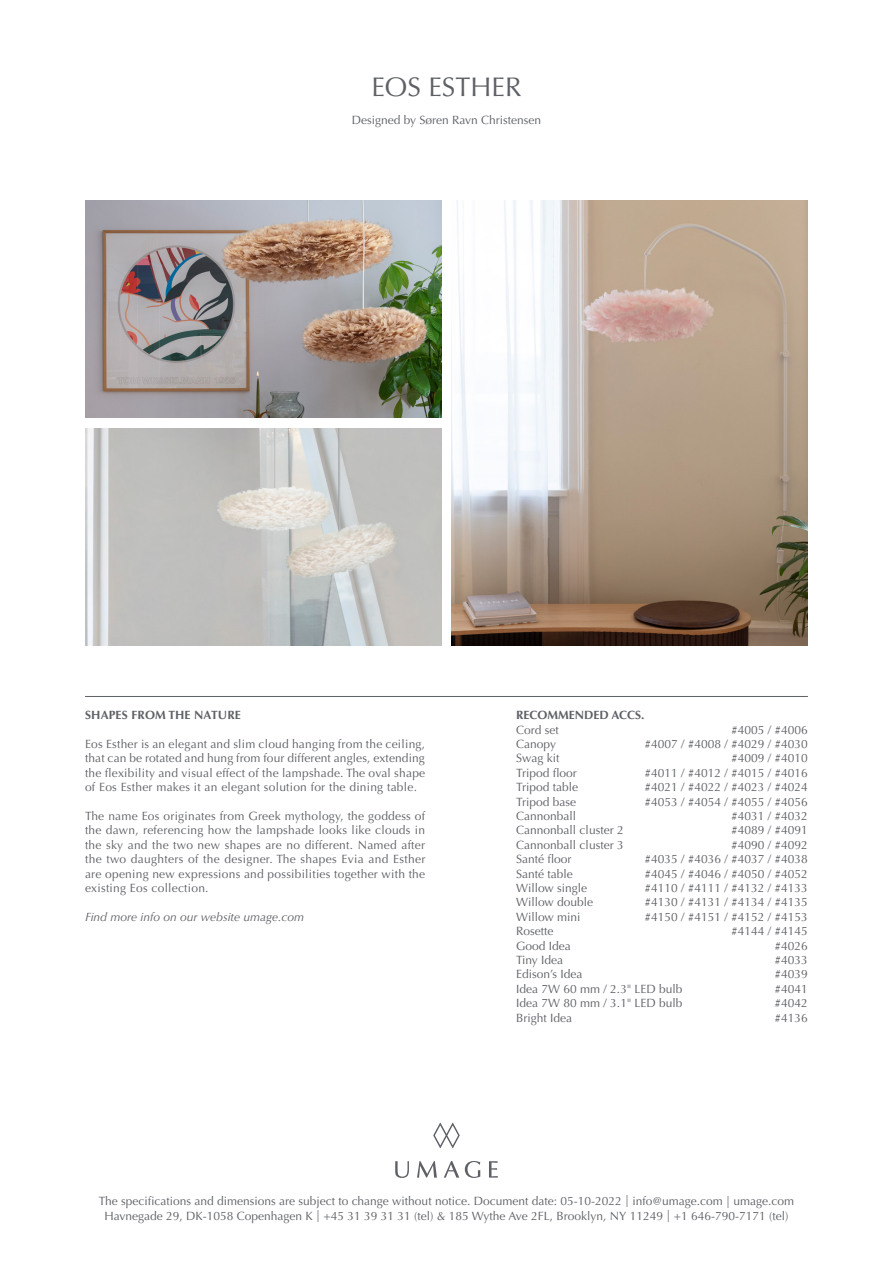
<style>
.page{position:relative;width:893px;height:1263px;background:#fff}
.page>*{position:absolute;margin:0;border:0;box-sizing:border-box;transform-origin:0 0}
.t1{font:27px "Optima LT Std";color:#5d6065}
.t2{font:12px/14.4px "Optima LT Std";color:#5d6065;text-align:justify}
.t3{font:700 12px "Optima LT Std";color:#5d6065}
.t4{font:italic 12px "Optima LT Std";color:#5d6065}
</style>
<div class="page">
<svg style="left:489px;top:1161px;width:9px;height:16px"></svg>
<svg style="left:433px;top:1123px;width:27px;height:25px"></svg>
<svg style="left:395px;top:1161px;width:14px;height:17px"></svg>
<svg style="left:417px;top:1161px;width:20px;height:16px"></svg>
<svg style="left:444px;top:1161px;width:15px;height:16px"></svg>
<svg style="left:465px;top:1161px;width:15px;height:17px"></svg>
<img style="left:452px;top:200px;width:356px;height:446px">
<hr style="left:85px;top:696px;width:723px;height:1px;background:#5d6065">
<img style="left:85px;top:428px;width:356px;height:218px">
<img style="left:85px;top:200px;width:356px;height:218px">
<h1 class="t1" style="left:371px;top:71px;width:152px">EOS ESTHER</h1>
<p class="t2" style="left:352px;top:113px;width:191px">Designed by Søren Ravn Christensen</p>
<p class="t3" style="left:85px;top:708px;width:157px">SHAPES FROM THE NATURE</p>
<p class="t2" style="left:85px;top:737px;width:342px">Eos Esther is an elegant and slim cloud hanging from the ceiling, that can be rotated and hung from four different angles, extending the flexibility and visual effect of the lampshade. The oval shape of Eos Esther makes it an elegant solution for the dining table.</p>
<p class="t2" style="left:85px;top:809px;width:342px">The name Eos originates from Greek mythology, the goddess of the dawn, referencing how the lampshade looks like clouds in the sky and the two new shapes are no different. Named after the two daughters of the designer. The shapes Evia and Esther are opening new expressions and possibilities together with the existing Eos collection.</p>
<p class="t4" style="left:85px;top:910px;width:221px">Find more info on our website umage.com</p>
<p class="t3" style="left:516px;top:708px;width:130px">RECOMMENDED ACCS.</p>
<p class="t2" style="left:516px;top:722px;width:168px;text-align:left">Cord set<br>Canopy<br>Swag kit<br>Tripod floor<br>Tripod table<br>Tripod base<br>Cannonball<br>Cannonball cluster 2<br>Cannonball cluster 3<br>Santé floor<br>Santé table<br>Willow single<br>Willow double<br>Willow mini<br>Rosette<br>Good Idea<br>Tiny Idea<br>Edison’s Idea<br>Idea 7W 60 mm / 2.3" LED bulb<br>Idea 7W 80 mm / 3.1" LED bulb<br>Bright Idea</p>
<p class="t2" style="left:644px;top:722px;width:165px;text-align:right">#4005 / #4006<br>#4007 / #4008 / #4029 / #4030 #4009 / #4010<br>#4011 / #4012 / #4015 / #4016 #4021 / #4022 / #4023 / #4024 #4053 / #4054 / #4055 / #4056 #4031 / #4032<br>#4089 / #4091<br>#4090 / #4092<br>#4035 / #4036 / #4037 / #4038 #4045 / #4046 / #4050 / #4052 #4110 / #4111 / #4132 / #4133 #4130 / #4131 / #4134 / #4135 #4150 / #4151 / #4152 / #4153 #4144 / #4145<br>#4026<br>#4033<br>#4039<br>#4041<br>#4042<br>#4136</p>
<p class="t2" style="left:99px;top:1194px;width:697px;line-height:15px;text-align:center">The specifications and dimensions are subject to change without notice. Document date: 05-10-2022 | info@umage.com | umage.com<br>Havnegade 29, DK-1058 Copenhagen K | +45 31 39 31 31 (tel) &amp; 185 Wythe Ave 2FL, Brooklyn, NY 11249 | +1 646-790-7171 (tel)</p>
</div>
